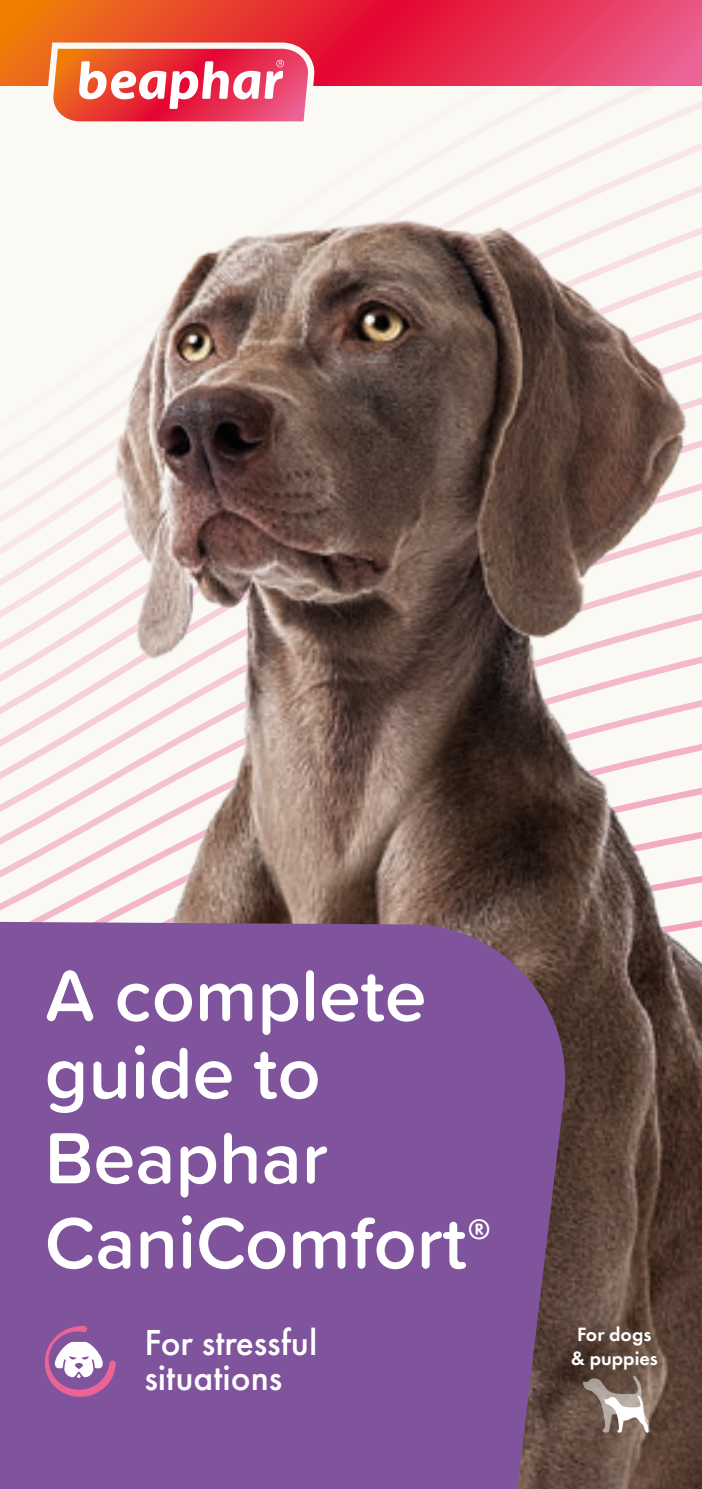
<style>
.page{position:relative;width:702px;height:1489px;background:#fff}
.page>*{position:absolute;margin:0;border:0;box-sizing:border-box;transform-origin:0 0}
.t1{font:600 75px/77.5px "Proxima Soft";color:#fff}
.t2{font:500 37.5px/35px "Futura PT";color:#fff}
.t3{font:600 29.25px "Futura PT";color:#fff}
.t4{font:600 20px/24px "Futura PT";color:#fff;text-align:center}
</style>
<div class="page">
<div style="left:0;top:85px;width:702px;height:86px;background:#faf9f4"></div>
<img style="left:0;top:171px;width:702px;height:1317px">
<div style="left:0;top:921px;width:574px;height:567px;background:#80539d"></div>
<svg style="left:45px;top:1325px;width:71px;height:71px"></svg>
<svg style="left:582px;top:1375px;width:68px;height:57px;background:#96867d"></svg>
<svg style="left:0;top:0;width:702px;height:85px;background:#e83c45"></svg>
<svg style="left:47px;top:43px;width:267px;height:85px"></svg>
<p class="t1" style="left:45px;top:953px;width:383px">A complete guide to</p>
<p class="t1" style="left:45px;top:1112px;width:423px;line-height:85px">Beaphar<br>CaniComfort</p>
<p class="t3" style="left:468px;top:1210px;width:24px">®</p>
<p class="t2" style="left:144px;top:1324px;width:174px">For stressful situations</p>
<p class="t4" style="left:571px;top:1322px;width:89px">For dogs &amp; puppies</p>
</div>
